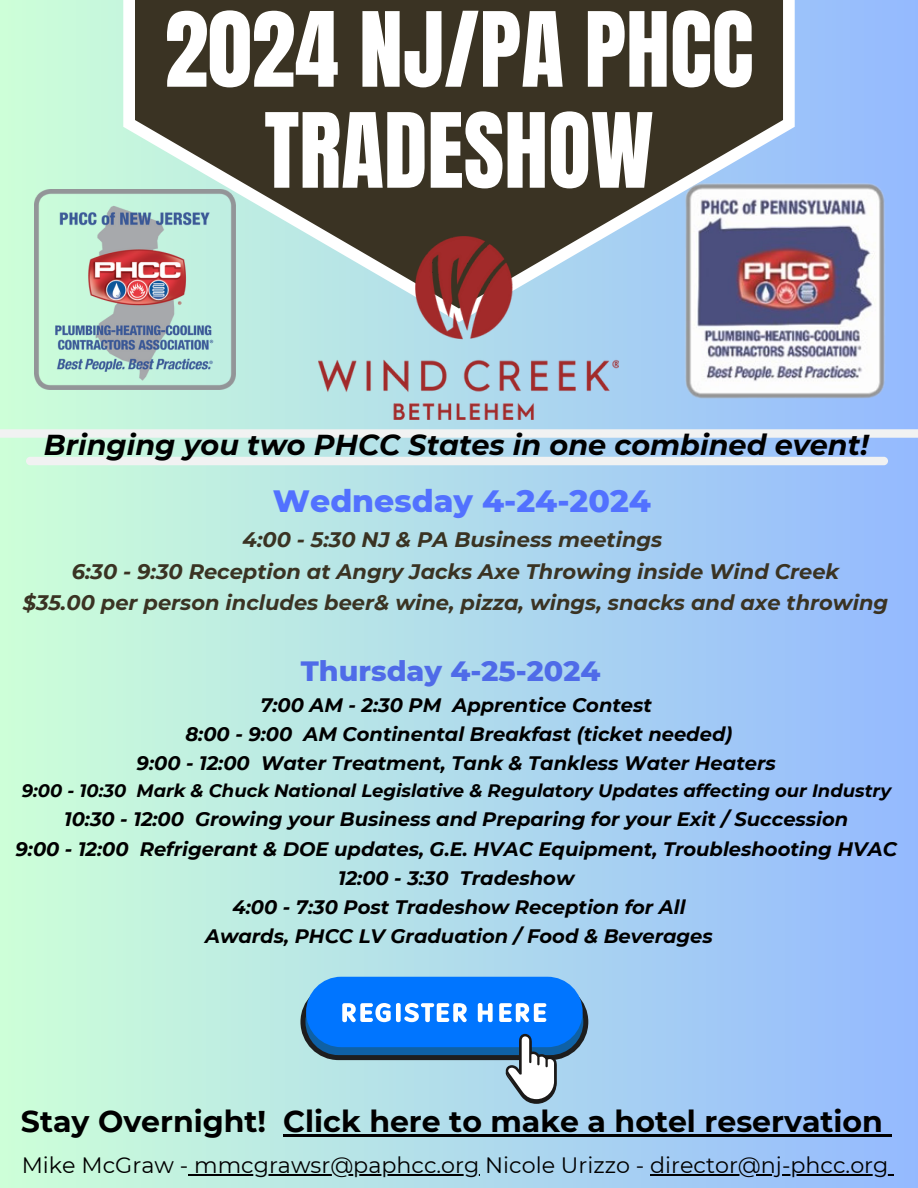
<style>
.page{position:relative;width:918px;height:1188px;background:#fff}
.page>*{position:absolute;margin:0;border:0;box-sizing:border-box;transform-origin:0 0}
.t1{font:88.05px/100.9px "Anton";color:#fff;text-align:center}
.t2{font:800 31.5px "Montserrat";color:#5271ff}
.t3{font:700 30px "Montserrat";color:#000}
.t4{font:italic 700 28.8px "Montserrat";color:#000}
.t5{font:800 28.5px "Montserrat";color:#4f6be8}
.t6{font:22.2px "Montserrat";color:#000}
.t7{font:italic 700 21px/31.5px "Montserrat";color:#3a3323;text-align:center}
.t8{font:italic 700 19.5px/29.2px "Montserrat";color:#000}
.t9{font:italic 700 18px "Montserrat";color:#000}
</style>
<div class="page">
<div style="left:0;top:0;width:918px;height:1188px;background:linear-gradient(to right,#cdffd8,#94b9fe)"></div>
<svg style="left:123px;top:0;width:672px;height:322px"></svg>
<svg style="left:135px;top:0;width:648px;height:309px;background:#4f4e42"></svg>
<svg style="left:0;top:429px;width:918px;height:9px"></svg>
<div style="left:26px;top:457px;width:862px;height:8px;background:#f1f2f2;border-radius:4px"></div>
<img style="left:35px;top:189px;width:200px;height:200px">
<img style="left:318px;top:236px;width:301px;height:183px">
<img style="left:684px;top:182px;width:203px;height:219px">
<div style="left:306px;top:977px;width:277px;height:70px;background:#0075ff;border-radius:35px"></div>
<svg style="left:300px;top:984px;width:288px;height:120px"></svg>
<hr style="left:283px;top:1134px;width:239px;height:2px;background:#000">
<hr style="left:522px;top:1134px;width:361px;height:2px;background:#000">
<svg style="left:883px;top:1134px;width:8px;height:2px"></svg>
<hr style="left:188px;top:1174px;width:291px;height:1px;background:#000">
<hr style="left:650px;top:1174px;width:238px;height:1px;background:#000">
<h2 class="t1" style="left:165px;top:1px;width:590px">2024 NJ/PA PHCC<br>TRADESHOW</h2>
<p class="t4" style="left:44px;top:427px;width:826px">Bringing you two PHCC States in one combined event!</p>
<p class="t2" style="left:273px;top:482px;width:380px">Wednesday 4-24-2024</p>
<p class="t7" style="left:23px;top:524px;width:867px">4:00 - 5:30 NJ &amp; PA Business meetings<br>6:30 - 9:30 Reception at Angry Jacks Axe Throwing inside Wind Creek<br>$35.00 per person includes beer&amp; wine, pizza, wings, snacks and axe throwing</p>
<h3 class="t5" style="left:301px;top:654px;width:301px">Thursday 4-25-2024</h3>
<p class="t8" style="left:260px;top:690px;width:183px">7:00 AM - 2:30 PM</p>
<p class="t8" style="left:452px;top:690px;width:201px">Apprentice Contest</p>
<p class="t8" style="left:137px;top:719px;width:597px;text-indent:49px">8:00 - 9:00 AM Continental Breakfast (ticket needed)<br>9:00 - 12:00</p>
<p class="t8" style="left:261px;top:748px;width:516px">Water Treatment, Tank &amp; Tankless Water Heaters</p>
<p class="t9" style="left:22px;top:780px;width:106px">9:00 - 10:30</p>
<p class="t9" style="left:136px;top:780px;width:756px">Mark &amp; Chuck National Legislative &amp; Regulatory Updates affecting our Industry</p>
<p class="t8" style="left:64px;top:805px;width:121px">10:30 - 12:00</p>
<p class="t8" style="left:195px;top:805px;width:655px">Growing your Business and Preparing for your Exit / Succession</p>
<p class="t8" style="left:15px;top:834px;width:115px">9:00 - 12:00</p>
<p class="t8" style="left:338px;top:834px;width:560px;text-indent:-198px">Refrigerant &amp; DOE updates, G.E. HVAC Equipment, Troubleshooting HVAC<br>12:00 - 3:30</p>
<p class="t8" style="left:232px;top:863px;width:455px;text-indent:227px">Tradeshow<br>4:00 - 7:30 Post Tradeshow Reception for All</p>
<p class="t8" style="left:205px;top:922px;width:509px">Awards, PHCC LV Graduation / Food &amp; Beverages</p>
<p class="t3" style="left:21px;top:1103px;width:864px">Stay Overnight! Click here to make a hotel reservation</p>
<p class="t6" style="left:22px;top:1152px;width:868px">Mike McGraw - mmcgrawsr@paphcc.org Nicole Urizzo - director@nj-phcc.org</p>
</div>
